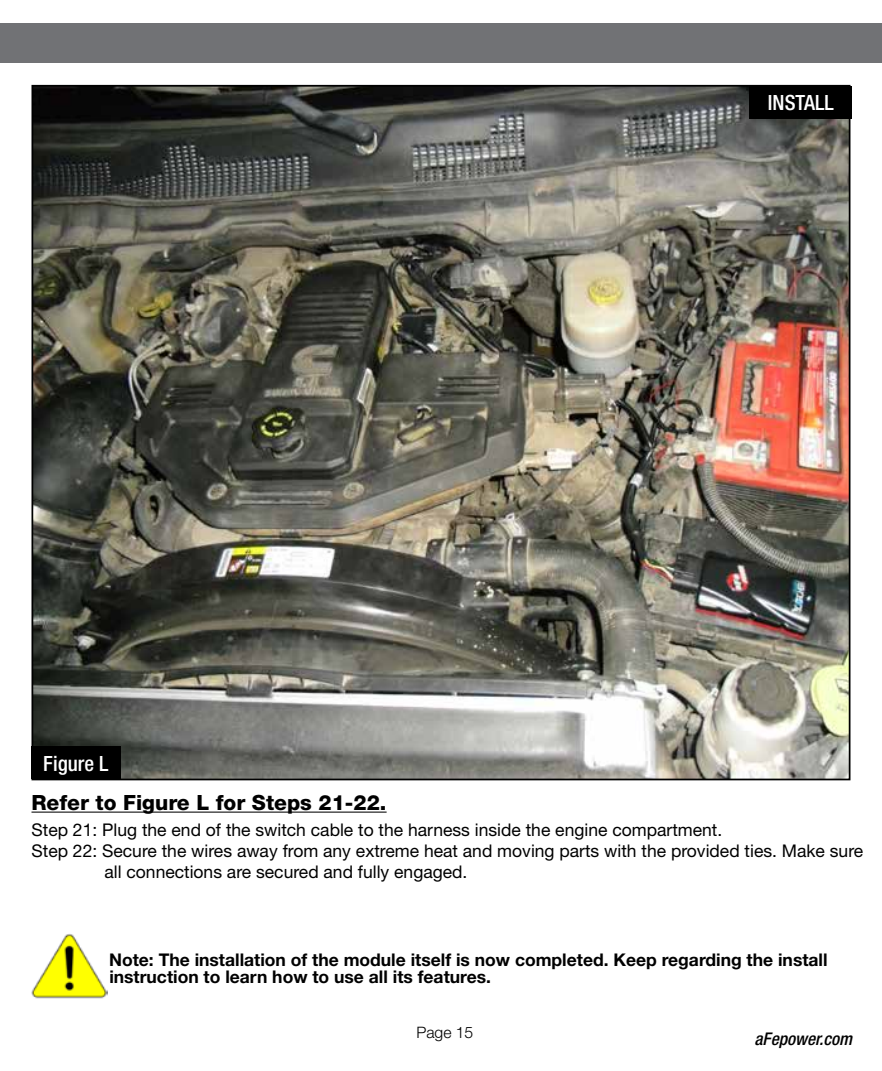
<style>
.page{position:relative;width:882px;height:1071px;background:#fff}
.page>*{position:absolute;margin:0;border:0;box-sizing:border-box;transform-origin:0 0}
.t1{font:800 21px "Helvetica Neue";color:#000}
.t2{font:500 condensed 21px "Helvetica Neue";color:#fff}
.t3{font:17.5px "Helvetica Neue";color:#000}
.t4{font:700 17.5px/17.5px "Helvetica Neue";color:#000}
.t5{font:italic 500 condensed 17.5px "Helvetica Neue";color:#000}
.t6{font:300 15.75px "Helvetica Neue";color:#000}
</style>
<div class="page">
<div style="left:0;top:23px;width:882px;height:40px;background:#717275"></div>
<hr style="left:32px;top:812px;width:355px;height:1px;background:#000">
<img style="left:35px;top:88px;width:812px;height:689px">
<div style="left:32px;top:746px;width:89px;height:33px;background:#000"></div>
<div style="left:749px;top:86px;width:103px;height:33px;background:#000"></div>
<img style="left:32px;top:934px;width:75px;height:65px">
<p class="t2" style="left:43px;top:751px;width:67px">Figure L</p>
<p class="t2" style="left:768px;top:90px;width:67px">INSTALL</p>
<p class="t1" style="left:32px;top:790px;width:357px">Refer to Figure L for Steps 21-22.</p>
<p class="t3" style="left:32px;top:820px;width:692px">Step 21: Plug the end of the switch cable to the harness inside the engine compartment.</p>
<p class="t3" style="left:32px;top:841px;width:833px">Step 22: Secure the wires away from any extreme heat and moving parts with the provided ties. Make sure</p>
<p class="t3" style="left:104px;top:862px;width:365px">all connections are secured and fully engaged.</p>
<p class="t4" style="left:109px;top:951px;width:720px">Note: The installation of the module itself is now completed. Keep regarding the install instruction to learn how to use all its features.</p>
<p class="t6" style="left:416px;top:1023px;width:58px">Page 15</p>
<p class="t5" style="left:755px;top:1029px;width:99px">aFepower.com</p>
</div>
